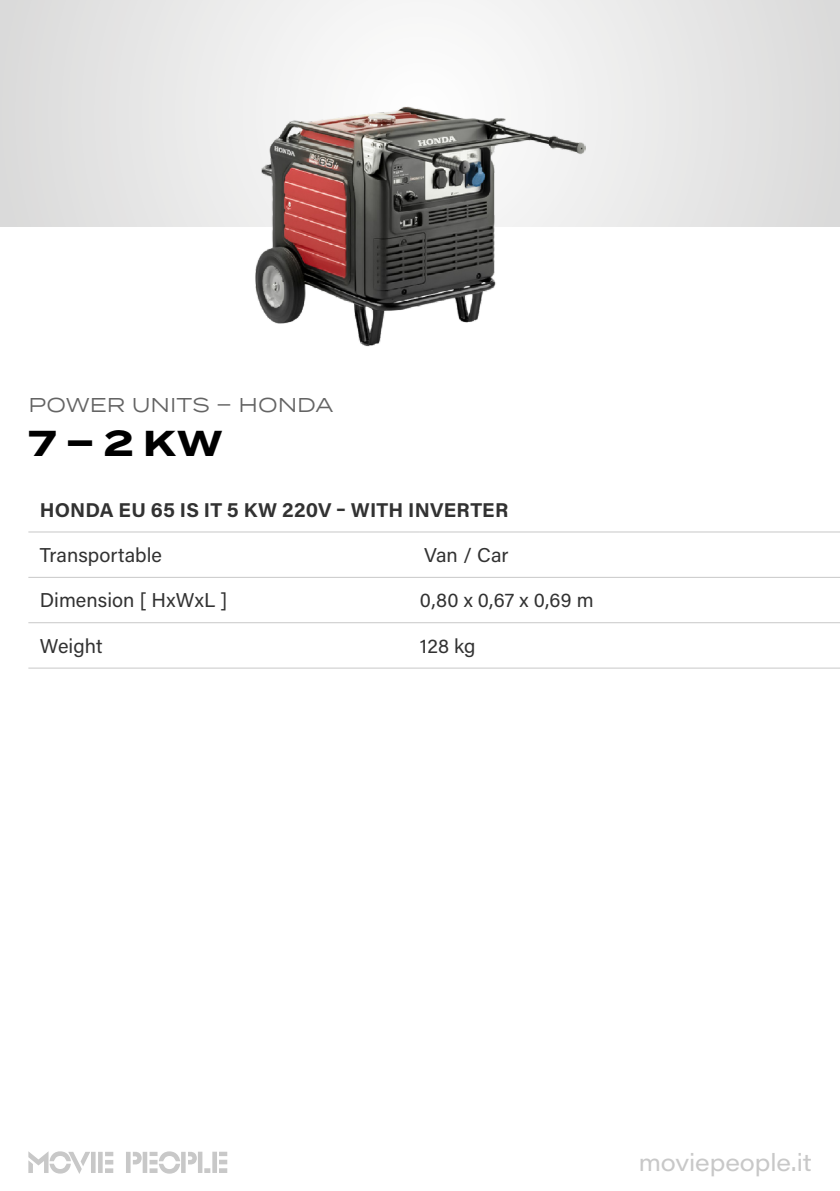
<style>
.page{position:relative;width:840px;height:1191px;background:#fff}
.page>*{position:absolute;margin:0;border:0;box-sizing:border-box;transform-origin:0 0}
.t1{font:700 36px "Termina";color:#000}
.t2{font:24px "Acumin Pro Wide";letter-spacing:-.005em;color:#c8c8c8}
.t3{font:20px "Acumin Pro";letter-spacing:.005em;color:#323232}
.t4{font:700 20px "Acumin Pro";letter-spacing:.01em;color:#323232}
.t5{font:20px "Termina";color:#646464}
</style>
<div class="page">
<svg style="left:28px;top:1151px;width:199px;height:23px"></svg>
<svg style="left:0;top:0;width:839px;height:227px"></svg>
<hr style="left:28px;top:531px;width:392px;height:1px;background:#c8c8c8">
<hr style="left:420px;top:531px;width:419px;height:1px;background:#c8c8c8">
<hr style="left:28px;top:577px;width:392px;height:1px;background:#c8c8c8">
<hr style="left:420px;top:577px;width:419px;height:1px;background:#c8c8c8">
<hr style="left:28px;top:622px;width:392px;height:1px;background:#c8c8c8">
<hr style="left:28px;top:668px;width:392px;height:1px;background:#c8c8c8">
<hr style="left:420px;top:622px;width:419px;height:1px;background:#c8c8c8">
<hr style="left:420px;top:668px;width:419px;height:1px;background:#c8c8c8">
<img style="left:254px;top:107px;width:331px;height:240px">
<p class="t5" style="left:28px;top:391px;width:306px">POWER UNITS – HONDA</p>
<h1 class="t1" style="left:28px;top:416px;width:195px">7 – 2 KW</h1>
<p class="t4" style="left:40px;top:495px;width:470px">HONDA EU 65 IS IT 5 KW 220V – WITH INVERTER</p>
<p class="t3" style="left:40px;top:541px;width:124px">Transportable</p>
<p class="t3" style="left:424px;top:541px;width:86px">Van / Car</p>
<p class="t3" style="left:40px;top:586px;width:189px">Dimension [ HxWxL ]</p>
<p class="t3" style="left:420px;top:586px;width:175px">0,80 x 0,67 x 0,69 m</p>
<p class="t3" style="left:40px;top:632px;width:64px">Weight</p>
<p class="t3" style="left:420px;top:632px;width:57px">128 kg</p>
<p class="t2" style="left:638px;top:1145px;width:174px">moviepeople.it</p>
</div>
